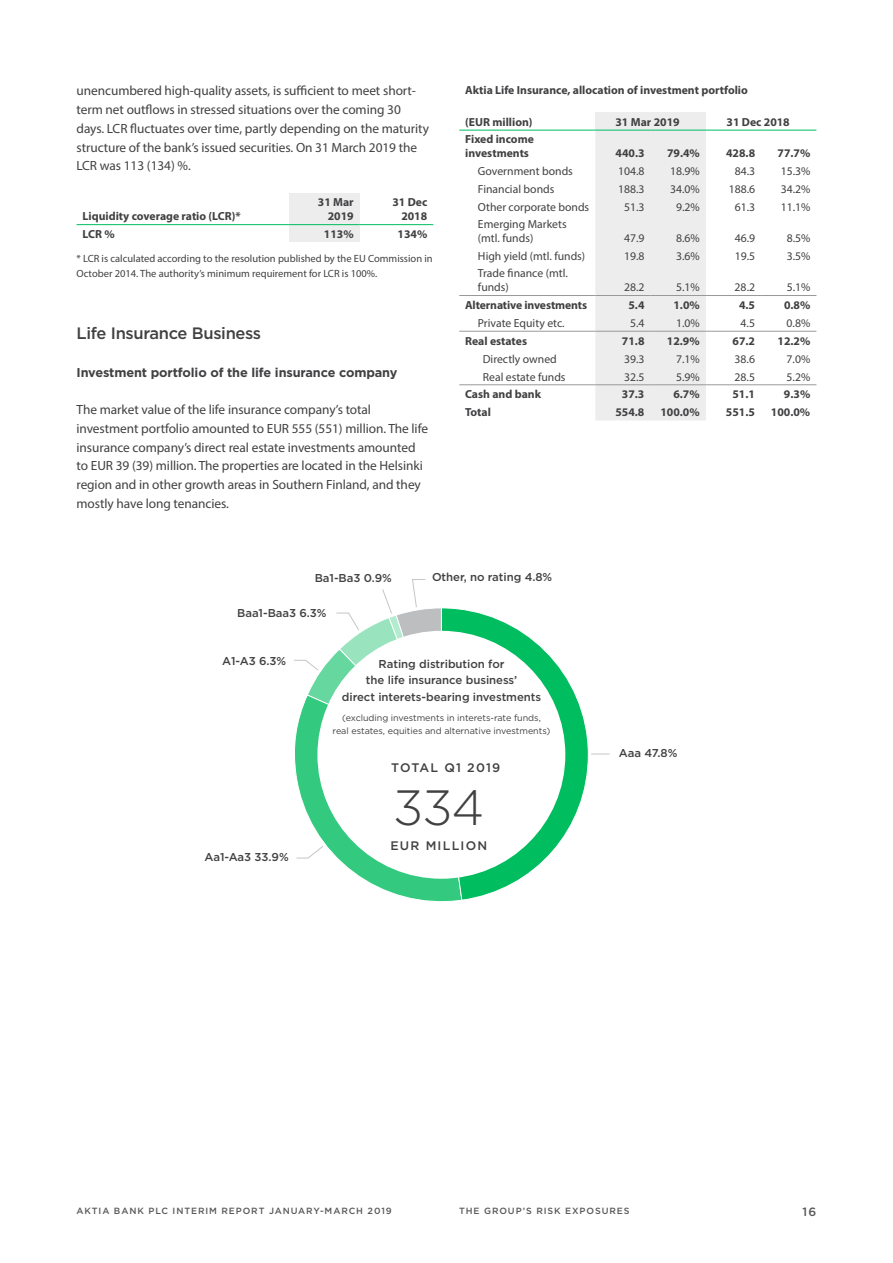
<style>
.page{position:relative;width:893px;height:1263px;background:#fff}
.page>*{position:absolute;margin:0;border:0;box-sizing:border-box;transform-origin:0 0}
.t1{font:300 49.5px "Gotham";color:#414042}
.t2{font:500 16.5px "Gotham";letter-spacing:-.02em;color:#414042}
.t3{font:13.35px/18.8px "Myriad Pro";letter-spacing:-.005em;color:#414042}
.t4{font:700 12.75px "Gotham";letter-spacing:-.01em;color:#414042}
.t5{font:500 12.3px "Gotham";letter-spacing:.1em;color:#414042}
.t6{font:500 12px "Gotham";color:#585858}
.t7{font:11.7px/14.1px "Myriad Pro";color:#414042}
.t8{font:700 11.7px/14.1px "Myriad Pro";color:#414042;text-align:right}
.t9{font:500 11.4px/16.5px "Gotham";letter-spacing:-.005em;color:#414042;text-align:center}
.t10{font:10.5px/15.1px "Myriad Pro";color:#414042}
.t11{font:9px/13.5px "Gotham";letter-spacing:-.005em;color:#414042;text-align:center}
.t12{font:500 9px "Gotham";letter-spacing:.1em;color:#585858}
</style>
<div class="page">
<div style="left:289px;top:193px;width:71px;height:32px;background:#ededee"></div>
<div style="left:289px;top:225px;width:71px;height:17px;background:#ededee"></div>
<hr style="left:77px;top:224px;width:212px;height:1px;background:#00bd5f">
<hr style="left:289px;top:224px;width:71px;height:1px;background:#00bd5f">
<hr style="left:360px;top:224px;width:73px;height:1px;background:#00bd5f">
<div style="left:595px;top:112px;width:111px;height:18px;background:#ededee"></div>
<div style="left:595px;top:131px;width:111px;height:289px;background:#ededee"></div>
<hr style="left:459px;top:130px;width:136px;height:1px;background:#00bd5f">
<hr style="left:595px;top:130px;width:56px;height:1px;background:#00bd5f">
<hr style="left:651px;top:130px;width:55px;height:1px;background:#00bd5f">
<hr style="left:706px;top:130px;width:55px;height:1px;background:#00bd5f">
<hr style="left:761px;top:130px;width:55px;height:1px;background:#00bd5f">
<hr style="left:459px;top:295px;width:136px;height:1px;background:#999">
<hr style="left:595px;top:295px;width:56px;height:1px;background:#999">
<hr style="left:651px;top:295px;width:55px;height:1px;background:#999">
<hr style="left:706px;top:295px;width:55px;height:1px;background:#999">
<hr style="left:761px;top:295px;width:55px;height:1px;background:#999">
<hr style="left:459px;top:331px;width:136px;height:1px;background:#999">
<hr style="left:595px;top:331px;width:56px;height:1px;background:#999">
<hr style="left:651px;top:331px;width:55px;height:1px;background:#999">
<hr style="left:706px;top:331px;width:55px;height:1px;background:#999">
<hr style="left:761px;top:331px;width:55px;height:1px;background:#999">
<hr style="left:459px;top:384px;width:136px;height:1px;background:#999">
<hr style="left:595px;top:384px;width:56px;height:1px;background:#999">
<hr style="left:651px;top:384px;width:55px;height:1px;background:#999">
<hr style="left:706px;top:384px;width:55px;height:1px;background:#999">
<hr style="left:761px;top:384px;width:55px;height:1px;background:#999">
<hr style="left:439px;top:753px;width:170px;height:1px;background:#c6c6c6">
<svg style="left:294px;top:579px;width:295px;height:323px"></svg>
<div style="left:317px;top:631px;width:248px;height:248px;background:#fff;border-radius:50%"></div>
<p class="t3" style="left:77px;top:81px;width:354px">unencumbered high-quality assets, is sufficient to meet short&shy;term net outflows in stressed situations over the coming 30 days. LCR fluctuates over time, partly depending on the maturity structure of the bank’s issued securities. On 31 March 2019 the LCR was 113 (134) %.</p>
<p class="t8" style="left:83px;top:209px;width:160px">Liquidity coverage ratio (LCR)*</p>
<p class="t8" style="left:318px;top:195px;width:37px">31 Mar<br>2019</p>
<p class="t8" style="left:392px;top:195px;width:36px">31 Dec<br>2018</p>
<p class="t8" style="left:83px;top:227px;width:34px">LCR %</p>
<p class="t8" style="left:324px;top:227px;width:31px">113%</p>
<p class="t8" style="left:397px;top:227px;width:31px">134%</p>
<p class="t10" style="left:77px;top:250px;width:358px">* LCR is calculated according to the resolution published by the EU Commission in<br>October 2014. The authority’s minimum requirement for LCR is 100%.</p>
<p class="t2" style="left:77px;top:323px;width:186px">Life Insurance Business</p>
<p class="t4" style="left:77px;top:364px;width:322px">Investment portfolio of the life insurance company</p>
<p class="t3" style="left:77px;top:400px;width:353px">The market value of the life insurance company’s total investment portfolio amounted to EUR 555 (551) million. The life insurance company’s direct real estate investments amounted to EUR 39 (39) million. The properties are located in the Helsinki region and in other growth areas in Southern Finland, and they mostly have long tenancies.</p>
<p class="t8" style="left:465px;top:83px;width:284px">Aktia Life Insurance, allocation of investment portfolio</p>
<p class="t8" style="left:465px;top:114px;width:69px">(EUR million)</p>
<p class="t8" style="left:615px;top:114px;width:66px">31 Mar 2019</p>
<p class="t8" style="left:726px;top:114px;width:65px">31 Dec 2018</p>
<p class="t8" style="left:465px;top:132px;width:70px;text-align:left">Fixed income investments</p>
<p class="t8" style="left:616px;top:146px;width:31px">440.3</p>
<p class="t8" style="left:667px;top:146px;width:34px">79.4%</p>
<p class="t8" style="left:726px;top:146px;width:31px">428.8</p>
<p class="t8" style="left:778px;top:146px;width:34px">77.7%</p>
<p class="t7" style="left:478px;top:164px;width:96px">Government bonds</p>
<p class="t7" style="left:618px;top:164px;width:28px">104.8</p>
<p class="t7" style="left:670px;top:164px;width:31px">18.9%</p>
<p class="t7" style="left:735px;top:164px;width:22px">84.3</p>
<p class="t7" style="left:781px;top:164px;width:31px">15.3%</p>
<p class="t7" style="left:478px;top:182px;width:78px">Financial bonds</p>
<p class="t7" style="left:618px;top:182px;width:28px">188.3</p>
<p class="t7" style="left:670px;top:182px;width:31px">34.0%</p>
<p class="t7" style="left:729px;top:182px;width:28px">188.6</p>
<p class="t7" style="left:781px;top:182px;width:31px">34.2%</p>
<p class="t7" style="left:478px;top:200px;width:113px">Other corporate bonds</p>
<p class="t7" style="left:624px;top:200px;width:22px">51.3</p>
<p class="t7" style="left:676px;top:200px;width:25px">9.2%</p>
<p class="t7" style="left:735px;top:200px;width:22px">61.3</p>
<p class="t7" style="left:781px;top:200px;width:31px">11.1%</p>
<p class="t7" style="left:478px;top:217px;width:90px">Emerging Markets (mtl. funds)</p>
<p class="t7" style="left:624px;top:231px;width:22px">47.9</p>
<p class="t7" style="left:676px;top:231px;width:25px">8.6%</p>
<p class="t7" style="left:735px;top:231px;width:22px">46.9</p>
<p class="t7" style="left:787px;top:231px;width:25px">8.5%</p>
<p class="t7" style="left:478px;top:249px;width:109px">High yield (mtl. funds)</p>
<p class="t7" style="left:624px;top:249px;width:22px">19.8</p>
<p class="t7" style="left:676px;top:249px;width:25px">3.6%</p>
<p class="t7" style="left:735px;top:249px;width:22px">19.5</p>
<p class="t7" style="left:787px;top:249px;width:25px">3.5%</p>
<p class="t7" style="left:478px;top:266px;width:91px">Trade finance (mtl. funds)</p>
<p class="t7" style="left:624px;top:280px;width:22px">28.2</p>
<p class="t7" style="left:676px;top:280px;width:25px">5.1%</p>
<p class="t7" style="left:735px;top:280px;width:22px">28.2</p>
<p class="t7" style="left:787px;top:280px;width:25px">5.1%</p>
<p class="t8" style="left:465px;top:298px;width:123px">Alternative investments</p>
<p class="t8" style="left:628px;top:298px;width:18px">5.4</p>
<p class="t8" style="left:673px;top:298px;width:28px">1.0%</p>
<p class="t8" style="left:739px;top:298px;width:18px">4.5</p>
<p class="t8" style="left:784px;top:298px;width:28px">0.8%</p>
<p class="t7" style="left:478px;top:316px;width:88px">Private Equity etc.</p>
<p class="t7" style="left:630px;top:316px;width:16px">5.4</p>
<p class="t7" style="left:676px;top:316px;width:25px">1.0%</p>
<p class="t7" style="left:741px;top:316px;width:16px">4.5</p>
<p class="t7" style="left:787px;top:316px;width:25px">0.8%</p>
<p class="t8" style="left:465px;top:333px;width:63px">Real estates</p>
<p class="t8" style="left:622px;top:333px;width:24px">71.8</p>
<p class="t8" style="left:667px;top:333px;width:34px">12.9%</p>
<p class="t8" style="left:732px;top:333px;width:24px">67.2</p>
<p class="t8" style="left:777px;top:333px;width:34px">12.2%</p>
<p class="t7" style="left:483px;top:351px;width:76px">Directly owned</p>
<p class="t7" style="left:624px;top:351px;width:22px">39.3</p>
<p class="t7" style="left:676px;top:351px;width:25px">7.1%</p>
<p class="t7" style="left:735px;top:351px;width:22px">38.6</p>
<p class="t7" style="left:787px;top:351px;width:25px">7.0%</p>
<p class="t7" style="left:483px;top:369px;width:84px">Real estate funds</p>
<p class="t7" style="left:624px;top:369px;width:22px">32.5</p>
<p class="t7" style="left:676px;top:369px;width:25px">5.9%</p>
<p class="t7" style="left:735px;top:369px;width:22px">28.5</p>
<p class="t7" style="left:787px;top:369px;width:25px">5.2%</p>
<p class="t8" style="left:465px;top:387px;width:78px">Cash and bank</p>
<p class="t8" style="left:622px;top:387px;width:24px">37.3</p>
<p class="t8" style="left:673px;top:387px;width:28px">6.7%</p>
<p class="t8" style="left:732px;top:387px;width:24px">51.1</p>
<p class="t8" style="left:784px;top:387px;width:28px">9.3%</p>
<p class="t8" style="left:465px;top:405px;width:27px">Total</p>
<p class="t8" style="left:615px;top:405px;width:31px">554.8</p>
<p class="t8" style="left:660px;top:405px;width:41px">100.0%</p>
<p class="t8" style="left:726px;top:405px;width:31px">551.5</p>
<p class="t8" style="left:771px;top:405px;width:41px">100.0%</p>
<p class="t9" style="left:432px;top:569px;width:122px">Other, no rating 4.8%</p>
<p class="t9" style="left:315px;top:570px;width:79px">Ba1-Ba3 0.9%</p>
<p class="t9" style="left:237px;top:605px;width:91px">Baa1-Baa3 6.3%</p>
<p class="t9" style="left:222px;top:652px;width:65px">A1-A3 6.3%</p>
<p class="t9" style="left:342px;top:656px;width:201px">Rating distribution for<br>the life insurance business’<br>direct interets-bearing investments</p>
<p class="t11" style="left:333px;top:711px;width:219px">(excluding investments in interets-rate funds,<br>real estates, equities and alternative investments)</p>
<p class="t5" style="left:391px;top:760px;width:111px">TOTAL Q1 2019</p>
<p class="t9" style="left:204px;top:849px;width:86px">Aa1-Aa3 33.9%</p>
<h1 class="t1" style="left:393px;top:777px;width:93px">334</h1>
<p class="t5" style="left:390px;top:838px;width:98px">EUR MILLION</p>
<p class="t9" style="left:619px;top:745px;width:60px">Aaa 47.8%</p>
<p class="t12" style="left:77px;top:1205px;width:317px">AKTIA BANK PLC INTERIM REPORT JANUARY-MARCH 2019</p>
<p class="t12" style="left:459px;top:1205px;width:14px">The</p>
<p class="t12" style="left:484px;top:1205px;width:17px">Group</p>
<p class="t12" style="left:523px;top:1205px;width:21px">’s risk</p>
<p class="t12" style="left:565px;top:1205px;width:8px">exposures</p>
<p class="t6" style="left:803px;top:1204px;width:15px">16</p>
</div>
